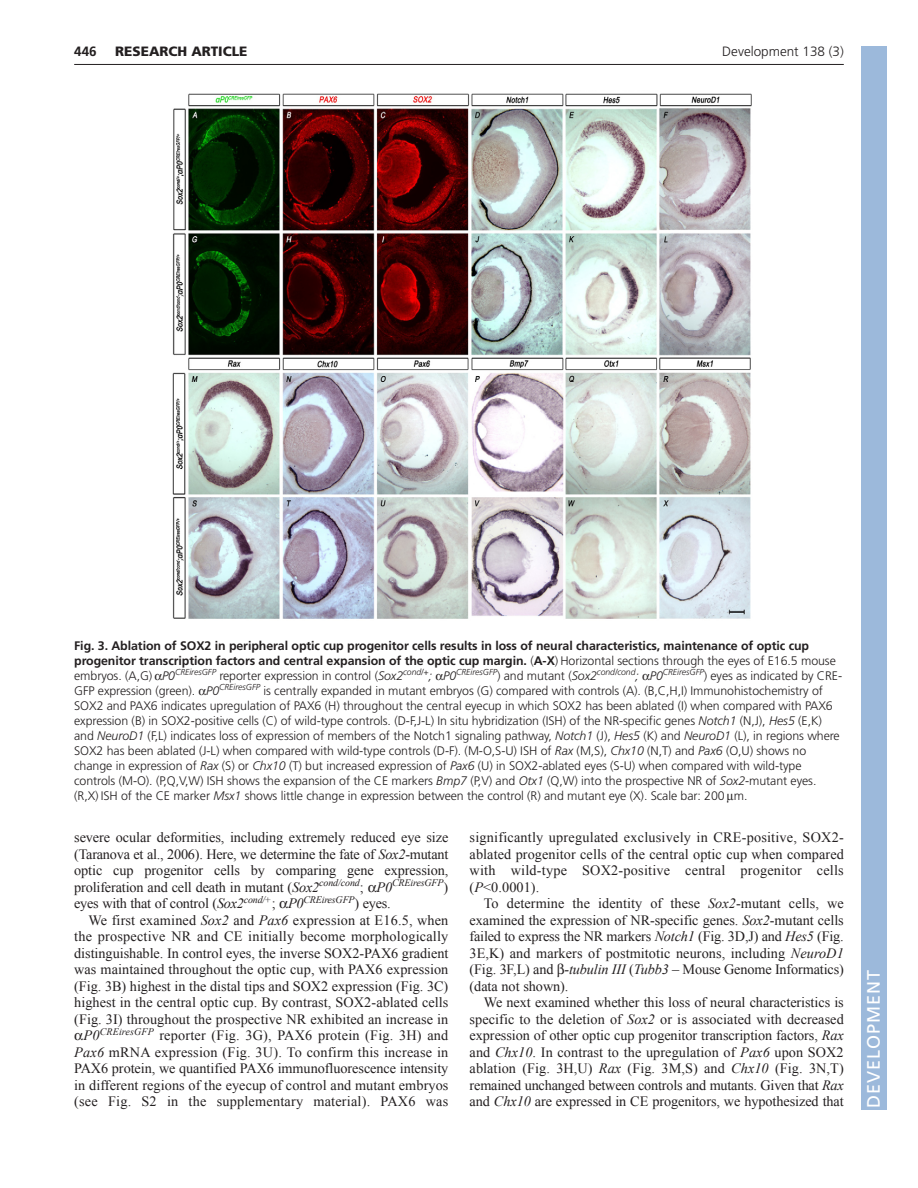
<style>
.page{position:relative;width:918px;height:1188px;background:#fff}
.page>*{position:absolute;margin:0;border:0;box-sizing:border-box;transform-origin:0 0}
.t1{font:18px "Frutiger LT Std";letter-spacing:.055em;color:#fff}
.t2{font:14.25px/16.5px "Times New Roman";letter-spacing:.005em;color:#231f20;text-align:justify}
.t3{font:300 13.5px "Frutiger LT Std";color:#231f20}
.t4{font:900 13.5px "Frutiger LT Std";color:#231f20}
.t5{font:700 13.5px "Frutiger LT Std";color:#231f20}
.t6{font:300 12.3px/15px "Frutiger LT Std";letter-spacing:-.005em;color:#231f20}
.s1{font-weight:700}
.s2{font-style:italic}
</style>
<div class="page">
<hr style="left:74px;top:64px;width:770px;height:1px;background:#231f20">
<img style="left:172px;top:93px;width:580px;height:526px">
<div style="left:861px;top:46px;width:25px;height:1064px;background:#9cb9db"></div>
<p class="t5" style="left:74px;top:46px;width:24px">446</p>
<p class="t4" style="left:115px;top:46px;width:134px">RESEARCH ARTICLE</p>
<p class="t3" style="left:722px;top:46px;width:123px">Development 138 (3)</p>
<p class="t6" style="left:74px;top:639px;width:770px"><span class="s1">Fig. 3. Ablation of SOX2 in peripheral optic cup progenitor cells results in loss of neural characteristics, maintenance of optic cup progenitor transcription factors and central expansion of the optic cup margin.</span> (<span class="s1">A-X</span>) Horizontal sections through the eyes of E16.5 mouse embryos. (A,G) <span class="s2">P0</span><sup>CREiresGFP</sup> reporter expression in control (<span class="s2">Sox2</span><sup>cond/+</sup><span class="s2">; P0</span><sup>CREiresGFP</sup>) and mutant (<span class="s2">Sox2</span><sup>cond/cond</sup><span class="s2">; P0</span><sup>CREiresGFP</sup>) eyes as indicated by CRE-GFP expression (green). <span class="s2">P0</span><sup>CREiresGFP</sup> is centrally expanded in mutant embryos (G) compared with controls (A). (B,C,H,I) Immunohistochemistry of SOX2 and PAX6 indicates upregulation of PAX6 (H) throughout the central eyecup in which SOX2 has been ablated (I) when compared with PAX6 expression (B) in SOX2-positive cells (C) of wild-type controls. (D-F,J-L) In situ hybridization (ISH) of the NR-specific genes <span class="s2">Notch1</span> (N,J), <span class="s2">Hes5</span> (E,K) and <span class="s2">NeuroD1</span> (F,L) indicates loss of expression of members of the Notch1 signaling pathway, <span class="s2">Notch1</span> (J), <span class="s2">Hes5</span> (K) and <span class="s2">NeuroD1</span> (L), in regions where SOX2 has been ablated (J-L) when compared with wild-type controls (D-F). (M-O,S-U) ISH of <span class="s2">Rax</span> (M,S), <span class="s2">Chx10</span> (N,T) and <span class="s2">Pax6</span> (O,U) shows no change in expression of <span class="s2">Rax</span> (S) or <span class="s2">Chx10</span> (T) but increased expression of <span class="s2">Pax6</span> (U) in SOX2-ablated eyes (S-U) when compared with wild-type controls (M-O). (P,Q,V,W) ISH shows the expansion of the CE markers <span class="s2">Bmp7</span> (P,V) and <span class="s2">Otx1</span> (Q,W) into the prospective NR of <span class="s2">Sox2</span>-mutant eyes. (R,X) ISH of the CE marker <span class="s2">Msx1</span> shows little change in expression between the control (R) and mutant eye (X). Scale bar: 200 m.</p>
<p class="t2" style="left:74px;top:829px;width:376px">severe ocular deformities, including extremely reduced eye size (Taranova et al., 2006). Here, we determine the fate of <span class="s2">Sox2</span>-mutant optic cup progenitor cells by comparing gene expression, proliferation and cell death in mutant (<span class="s2">Sox2</span><sup>cond/cond</sup>; <span class="s2">P0</span><sup>CREiresGFP</sup>) eyes with that of control (<span class="s2">Sox2</span><sup>cond/+</sup>; <span class="s2">P0</span><sup>CREiresGFP</sup>) eyes.</p>
<p class="t2" style="left:74px;top:912px;width:376px;text-align:right">We first examined <span class="s2">Sox2</span> and <span class="s2">Pax6</span> expression at E16.5, when the prospective NR and CE initially become morphologically distinguishable. In control eyes, the inverse SOX2-PAX6 gradient was maintained throughout the optic cup, with PAX6 expression (Fig. 3B) highest in the distal tips and SOX2 expression (Fig. 3C) highest in the central optic cup. By contrast, SOX2-ablated cells (Fig. 3I) throughout the prospective NR exhibited an increase in <span class="s2">P0</span><sup>CREiresGFP</sup> reporter (Fig. 3G), PAX6 protein (Fig. 3H) and <span class="s2">Pax6</span> mRNA expression (Fig. 3U). To confirm this increase in PAX6 protein, we quantified PAX6 immunofluorescence intensity in different regions of the eyecup of control and mutant embryos (see Fig. S2 in the supplementary material). PAX6 was</p>
<p class="t2" style="left:470px;top:829px;width:376px">significantly upregulated exclusively in CRE-positive, SOX2- ablated progenitor cells of the central optic cup when compared with wild-type SOX2-positive central progenitor cells (<span class="s2">P</span>&lt;0.0001).</p>
<p class="t2" style="left:470px;top:895px;width:376px;text-indent:14px">To determine the identity of these <span class="s2">Sox2</span>-mutant cells, we examined the expression of NR-specific genes. <span class="s2">Sox2</span>-mutant cells failed to express the NR markers <span class="s2">Notch1</span> (Fig. 3D,J) and <span class="s2">Hes5</span> (Fig.<br>3E,K) and markers of postmitotic neurons, including <span class="s2">NeuroD1 </span>(Fig. 3F,L) and <span class="s2">-tubulin III</span> (<span class="s2">Tubb3</span> – Mouse Genome Informatics) (data not shown).</p>
<p class="t2" style="left:470px;top:994px;width:376px;text-indent:14px">We next examined whether this loss of neural characteristics is specific to the deletion of <span class="s2">Sox2</span> or is associated with decreased expression of other optic cup progenitor transcription factors, <span class="s2">Rax </span>and <span class="s2">Chx10</span>. In contrast to the upregulation of <span class="s2">Pax6</span> upon SOX2 ablation (Fig. 3H,U) <span class="s2">Rax</span> (Fig. 3M,S) and <span class="s2">Chx10</span> (Fig. 3N,T) remained unchanged between controls and mutants. Given that <span class="s2">Rax </span>and <span class="s2">Chx10</span> are expressed in CE progenitors, we hypothesized that</p>
<p class="t1" style="left:863px;top:1108px;width:140px;rotate:-90deg">DEVELOPMENT</p>
</div>
